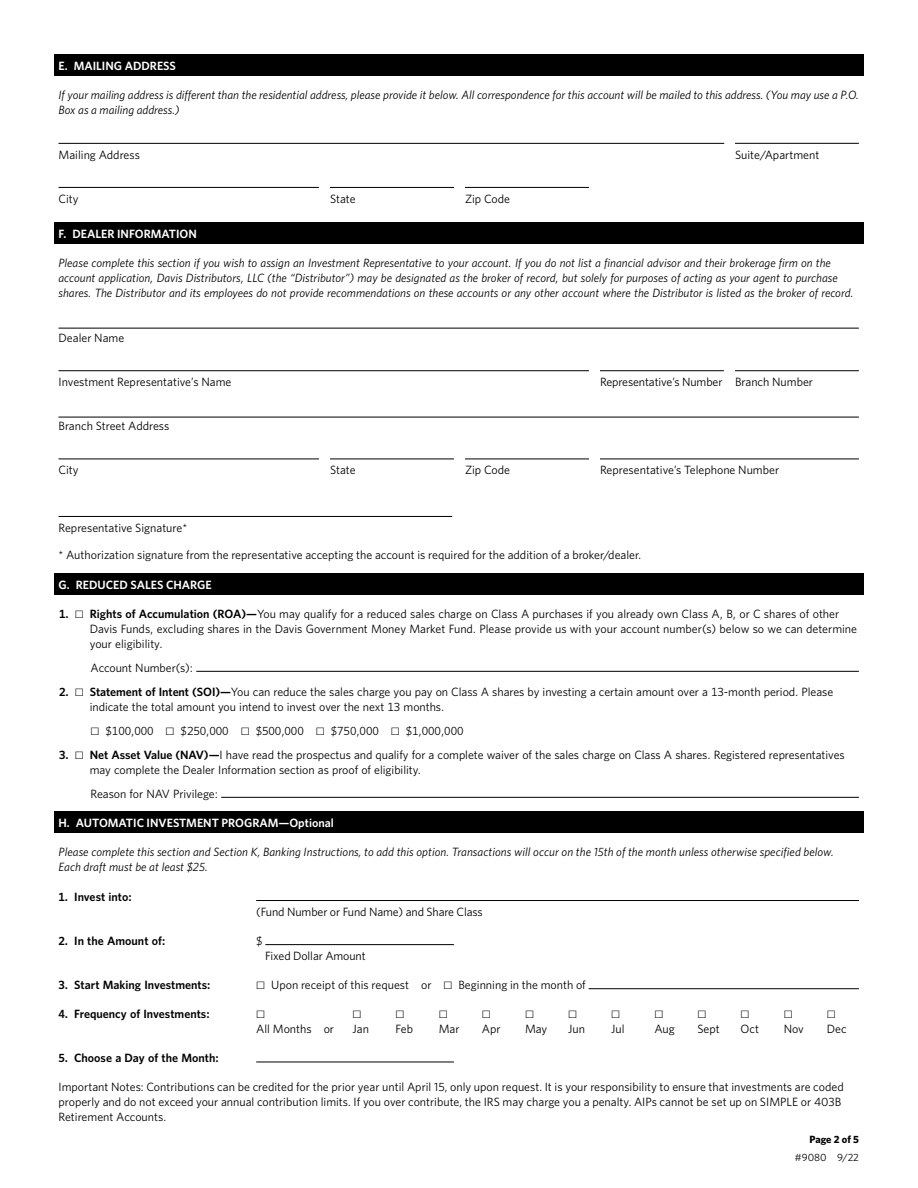
<style>
.page{position:relative;width:918px;height:1188px;background:#fff}
.page>*{position:absolute;margin:0;border:0;box-sizing:border-box;transform-origin:0 0}
.t1{font:12px/15px "Whitney";color:#000}
.t2{font:italic 12px/15px "Whitney";color:#000}
.t3{font:600 12px "Whitney";color:#000}
.t4{font:600 12px "Whitney";color:#fff}
.t5{font:10.5px "Whitney";color:#000}
.t6{font:700 10.5px "Whitney";letter-spacing:-.005em;color:#000}
.s1{font-weight:600}
.s2{font-family:"Mercury Text G1"}
</style>
<div class="page">
<div style="left:54px;top:54px;width:810px;height:22px;background:#000"></div>
<hr style="left:58px;top:143px;width:666px;height:1px;background:#000">
<hr style="left:735px;top:143px;width:124px;height:1px;background:#000">
<hr style="left:58px;top:187px;width:261px;height:1px;background:#000">
<hr style="left:330px;top:187px;width:124px;height:1px;background:#000">
<hr style="left:465px;top:187px;width:124px;height:1px;background:#000">
<div style="left:54px;top:222px;width:810px;height:22px;background:#000"></div>
<hr style="left:58px;top:328px;width:801px;height:1px;background:#000">
<hr style="left:58px;top:370px;width:531px;height:1px;background:#000">
<hr style="left:600px;top:370px;width:124px;height:1px;background:#000">
<hr style="left:735px;top:370px;width:124px;height:1px;background:#000">
<hr style="left:58px;top:417px;width:801px;height:1px;background:#000">
<hr style="left:58px;top:459px;width:261px;height:1px;background:#000">
<hr style="left:330px;top:459px;width:124px;height:1px;background:#000">
<hr style="left:465px;top:459px;width:124px;height:1px;background:#000">
<hr style="left:600px;top:459px;width:259px;height:1px;background:#000">
<hr style="left:196px;top:671px;width:663px;height:1px;background:#000">
<hr style="left:221px;top:797px;width:638px;height:1px;background:#000">
<div style="left:54px;top:573px;width:810px;height:22px;background:#000"></div>
<div style="left:54px;top:811px;width:810px;height:22px;background:#000"></div>
<hr style="left:256px;top:900px;width:603px;height:1px;background:#000">
<hr style="left:265px;top:944px;width:189px;height:1px;background:#000">
<hr style="left:589px;top:988px;width:270px;height:1px;background:#000">
<hr style="left:256px;top:1062px;width:198px;height:1px;background:#000">
<hr style="left:58px;top:516px;width:394px;height:1px;background:#000">
<p class="t4" style="left:58px;top:57px;width:119px">E. MAILING ADDRESS</p>
<p class="t2" style="left:58px;top:87px;width:802px">If your mailing address is different than the residential address, please provide it below. All correspondence for this account will be mailed to this address. (You may use a P.O.<br>Box as a mailing address.)</p>
<p class="t1" style="left:58px;top:147px;width:83px">Mailing Address</p>
<p class="t1" style="left:735px;top:147px;width:86px">Suite/Apartment</p>
<p class="t1" style="left:58px;top:191px;width:22px">City</p>
<p class="t1" style="left:330px;top:191px;width:27px">State</p>
<p class="t1" style="left:465px;top:191px;width:47px">Zip Code</p>
<p class="t4" style="left:58px;top:226px;width:140px">F. DEALER INFORMATION</p>
<p class="t2" style="left:58px;top:255px;width:797px">Please complete this section if you wish to assign an Investment Representative to your account. If you do not list a financial advisor and their brokerage firm on the account application, Davis Distributors, LLC (the “Distributor”) may be designated as the broker of record, but solely for purposes of acting as your agent to purchase shares. The Distributor and its employees do not provide recommendations on these accounts or any other account where the Distributor is listed as the broker of record.</p>
<p class="t1" style="left:58px;top:330px;width:67px">Dealer Name</p>
<p class="t1" style="left:58px;top:374px;width:174px">Investment Representative’s Name</p>
<p class="t1" style="left:600px;top:374px;width:124px">Representative’s Number</p>
<p class="t1" style="left:735px;top:374px;width:80px">Branch Number</p>
<p class="t1" style="left:58px;top:418px;width:112px">Branch Street Address</p>
<p class="t1" style="left:58px;top:462px;width:22px">City</p>
<p class="t1" style="left:330px;top:462px;width:27px">State</p>
<p class="t1" style="left:465px;top:462px;width:47px">Zip Code</p>
<p class="t1" style="left:600px;top:462px;width:181px">Representative’s Telephone Number</p>
<p class="t1" style="left:58px;top:520px;width:130px">Representative Signature*</p>
<p class="t1" style="left:58px;top:548px;width:584px">* Authorization signature from the representative accepting the account is required for the addition of a broker/dealer.</p>
<p class="t4" style="left:58px;top:576px;width:155px">G. REDUCED SALES CHARGE</p>
<p class="t1" style="left:90px;top:606px;width:769px;text-indent:-31px"><span class="s1">1.</span> <span class="s2">•</span> <span class="s1">Rights of Accumulation (ROA)—</span>You may qualify for a reduced sales charge on Class A purchases if you already own Class A, B, or C shares of other<br>Davis Funds, excluding shares in the Davis Government Money Market Fund. Please provide us with your account number(s) below so we can determine your eligibility.</p>
<p class="t1" style="left:91px;top:660px;width:104px">Account Number(s):</p>
<p class="t1" style="left:90px;top:684px;width:745px;text-indent:-31px"><span class="s1">2.</span> <span class="s2">•</span> <span class="s1">Statement of Intent (SOI)—</span>You can reduce the sales charge you pay on Class A shares by investing a certain amount over a 13-month period. Please indicate the total amount you intend to invest over the next 13 months.</p>
<p class="t1" style="left:91px;top:723px;width:375px"><span class="s2">•</span> $100,000 <span class="s2">•</span> $250,000 <span class="s2">•</span> $500,000 <span class="s2">•</span> $750,000 <span class="s2">•</span> $1,000,000</p>
<p class="t1" style="left:90px;top:747px;width:756px;text-indent:-31px"><span class="s1">3.</span> <span class="s2">•</span> <span class="s1">Net Asset Value (NAV)—</span>I have read the prospectus and qualify for a complete waiver of the sales charge on Class A shares. Registered representatives may complete the Dealer Information section as proof of eligibility.</p>
<p class="t1" style="left:91px;top:786px;width:129px">Reason for NAV Privilege:</p>
<p class="t4" style="left:58px;top:815px;width:277px">H. AUTOMATIC INVESTMENT PROGRAM—Optional</p>
<p class="t2" style="left:58px;top:844px;width:777px">Please complete this section and Section K, Banking Instructions, to add this option. Transactions will occur on the 15th of the month unless otherwise specified below.<br>Each draft must be at least $25.</p>
<p class="t3" style="left:58px;top:889px;width:75px">1. Invest into:</p>
<p class="t1" style="left:256px;top:904px;width:228px">(Fund Number or Fund Name) and Share Class</p>
<p class="t3" style="left:58px;top:933px;width:108px">2. In the Amount of:</p>
<p class="t1" style="left:256px;top:933px;width:8px">$</p>
<p class="t1" style="left:265px;top:948px;width:102px">Fixed Dollar Amount</p>
<p class="t3" style="left:58px;top:977px;width:153px">3. Start Making Investments:</p>
<p class="t1" style="left:256px;top:977px;width:331px"><span class="s2">•</span> Upon receipt of this request or <span class="s2">•</span> Beginning in the month of</p>
<p class="t3" style="left:58px;top:1006px;width:153px">4. Frequency of Investments:</p>
<p class="t1" style="left:256px;top:1006px;width:79px"><span class="s2">•<br></span>All Months or</p>
<p class="t1" style="left:352px;top:1006px;width:18px"><span class="s2">•<br></span>Jan</p>
<p class="t1" style="left:396px;top:1006px;width:19px"><span class="s2">•<br></span>Feb</p>
<p class="t1" style="left:439px;top:1006px;width:22px"><span class="s2">•<br></span>Mar</p>
<p class="t1" style="left:482px;top:1006px;width:20px"><span class="s2">•<br></span>Apr</p>
<p class="t1" style="left:525px;top:1006px;width:24px"><span class="s2">•<br></span>May</p>
<p class="t1" style="left:568px;top:1006px;width:18px"><span class="s2">•<br></span>Jun</p>
<p class="t1" style="left:611px;top:1006px;width:15px"><span class="s2">•<br></span>Jul</p>
<p class="t1" style="left:654px;top:1006px;width:22px"><span class="s2">•<br></span>Aug</p>
<p class="t1" style="left:698px;top:1006px;width:24px"><span class="s2">•<br></span>Sept</p>
<p class="t1" style="left:741px;top:1006px;width:20px"><span class="s2">•<br></span>Oct</p>
<p class="t1" style="left:784px;top:1006px;width:22px"><span class="s2">•<br></span>Nov</p>
<p class="t1" style="left:827px;top:1006px;width:21px"><span class="s2">•<br></span>Dec</p>
<p class="t3" style="left:58px;top:1050px;width:162px">5. Choose a Day of the Month:</p>
<p class="t1" style="left:58px;top:1079px;width:787px">Important Notes: Contributions can be credited for the prior year until April 15, only upon request. It is your responsibility to ensure that investments are coded properly and do not exceed your annual contribution limits. If you over contribute, the IRS may charge you a penalty. AIPs cannot be set up on SIMPLE or 403B<br>Retirement Accounts.</p>
<p class="t6" style="left:810px;top:1132px;width:51px">Page 2 of 5</p>
<p class="t5" style="left:795px;top:1150px;width:66px">#9080 9/22</p>
</div>
